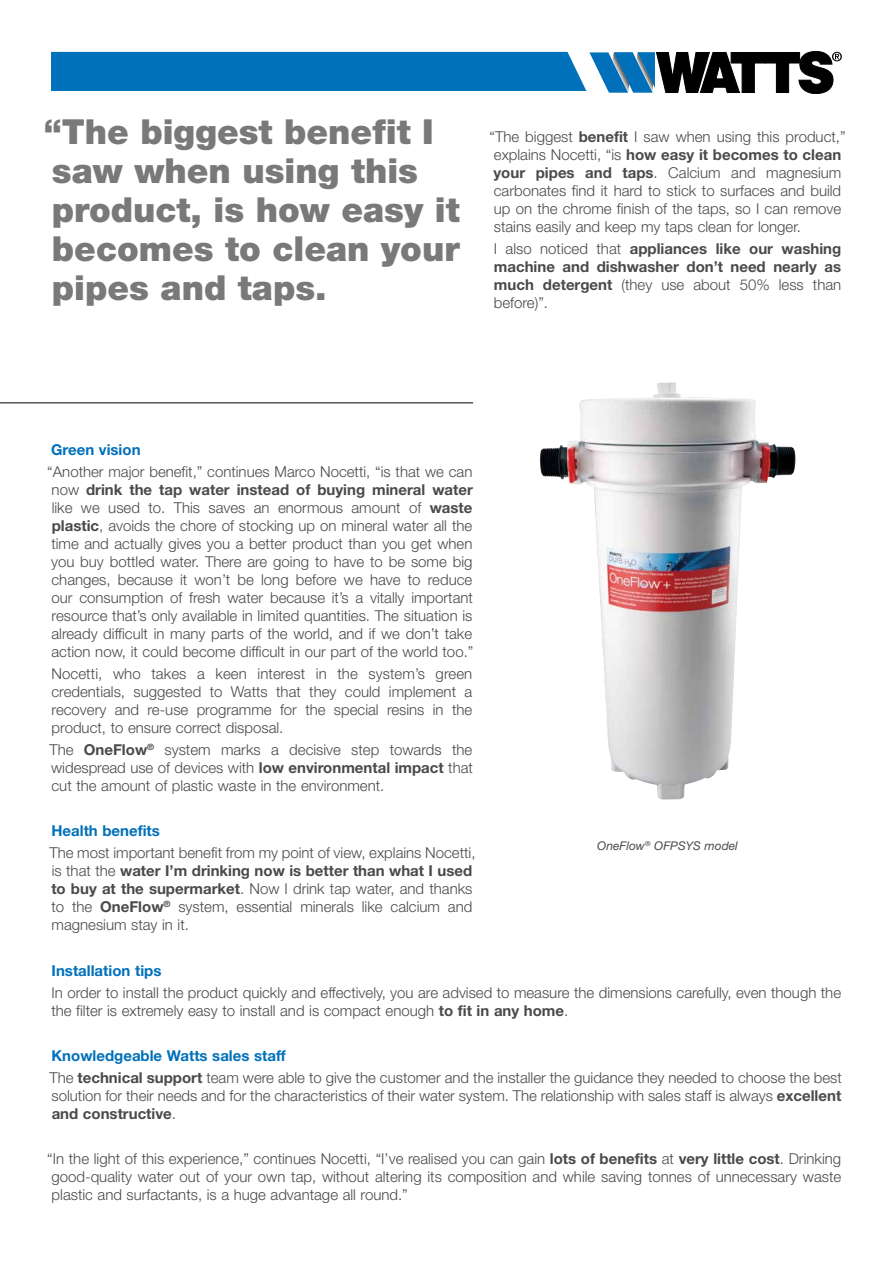
<style>
.page{position:relative;width:893px;height:1263px;background:#fff}
.page>*{position:absolute;margin:0;border:0;box-sizing:border-box;transform-origin:0 0}
.t1{font:900 34.5px/39px "Helvetica Neue LT Std";color:#797979}
.t2{font:300 15px/18px "Helvetica Neue LT Std";color:#4a4a49}
.t3{font:700 15px/18px "Helvetica Neue LT Std";color:#4a4a49;text-align:justify}
.t4{font:700 15px "Helvetica Neue LT Std";color:#0070ba}
.t5{font:italic 12px "Helvetica Neue LT Std";color:#4a4a49}
.s1{font-weight:700}
.s2{font-weight:300}
.s3{font-weight:700;color:#0070ba}
</style>
<div class="page">
<svg style="left:51px;top:51px;width:791px;height:43px"></svg>
<img style="left:540px;top:383px;width:244px;height:416px">
<hr style="left:0;top:403px;width:473px;height:1px;background:#000">
<h1 class="t1" style="left:44px;top:112px;width:417px">“The biggest benefit I saw when using this product, is how easy it becomes to clean your pipes and taps.</h1>
<p class="t2" style="left:490px;top:127px;width:358px">“The biggest <span class="s1">benefit</span> I saw when using this product,” explains Nocetti, “is <span class="s1">how easy it becomes to clean your pipes and taps</span>. Calcium and magnesium carbonates find it hard to stick to surfaces and build up on the chrome finish of the taps, so I can remove stains easily and keep my taps clean for longer.</p>
<p class="t3" style="left:494px;top:240px;width:349px"><span class="s2">I also noticed that</span> appliances like our washing machine and dishwasher don’t need nearly as much detergent <span class="s2">(they use about 50% less than before)”.</span></p>
<p class="t4" style="left:51px;top:440px;width:91px">Green vision</p>
<p class="t2" style="left:47px;top:462px;width:428px;text-align:justify">“Another major benefit,” continues Marco Nocetti, “is that we can now <span class="s1">drink the tap water instead of buying mineral water </span>like we used to. This saves an enormous amount of <span class="s1">waste plastic</span>, avoids the chore of stocking up on mineral water all the time and actually gives you a better product than you get when you buy bottled water. There are going to have to be some big changes, because it won’t be long before we have to reduce our consumption of fresh water because it’s a vitally important resource that’s only available in limited quantities. The situation is already difficult in many parts of the world, and if we don’t take action now, it could become difficult in our part of the world too.”</p>
<p class="t2" style="left:51px;top:664px;width:422px;text-align:justify">Nocetti, who takes a keen interest in the system’s green credentials, suggested to Watts that they could implement a recovery and re-use programme for the special resins in the product, to ensure correct disposal.</p>
<p class="t2" style="left:49px;top:741px;width:425px;text-align:justify">The <span class="s1">OneFlow</span><sup>®</sup> system marks a decisive step towards the widespread use of devices with <span class="s1">low environmental impact</span> that cut the amount of plastic waste in the environment.</p>
<p class="t4" style="left:51px;top:821px;width:110px">Health benefits</p>
<p class="t2" style="left:49px;top:843px;width:428px">The most important benefit from my point of view, explains Nocetti, is that the <span class="s1">water I’m drinking now is better than what I used to buy at the supermarket</span>. Now I drink tap water, and thanks to the <span class="s1">OneFlow</span><sup>®</sup> system, essential minerals like calcium and magnesium stay in it.</p>
<p class="t5" style="left:597px;top:839px;width:142px">OneFlow<sup>®</sup> OFPSYS model</p>
<p class="t4" style="left:52px;top:961px;width:111px">Installation tips</p>
<p class="t2" style="left:51px;top:984px;width:791px">In order to install the product quickly and effectively, you are advised to measure the dimensions carefully, even though the the filter is extremely easy to install and is compact enough <span class="s1">to fit in any home</span>.</p>
<p class="t2" style="left:49px;top:1044px;width:794px;line-height:22.2px"><span class="s3">Knowledgeable Watts sales staff<br></span>The <span class="s1">technical support</span> team were able to give the customer and the installer the guidance they needed to choose the best</p>
<p class="t2" style="left:52px;top:1086px;width:791px">solution for their needs and for the characteristics of their water system. The relationship with sales staff is always <span class="s1">excellent and constructive</span>.</p>
<p class="t2" style="left:47px;top:1149px;width:795px;text-align:justify">“In the light of this experience,” continues Nocetti, “I’ve realised you can gain <span class="s1">lots of benefits</span> at <span class="s1">very little cost</span>. Drinking good-quality water out of your own tap, without altering its composition and while saving tonnes of unnecessary waste plastic and surfactants, is a huge advantage all round.”</p>
</div>
